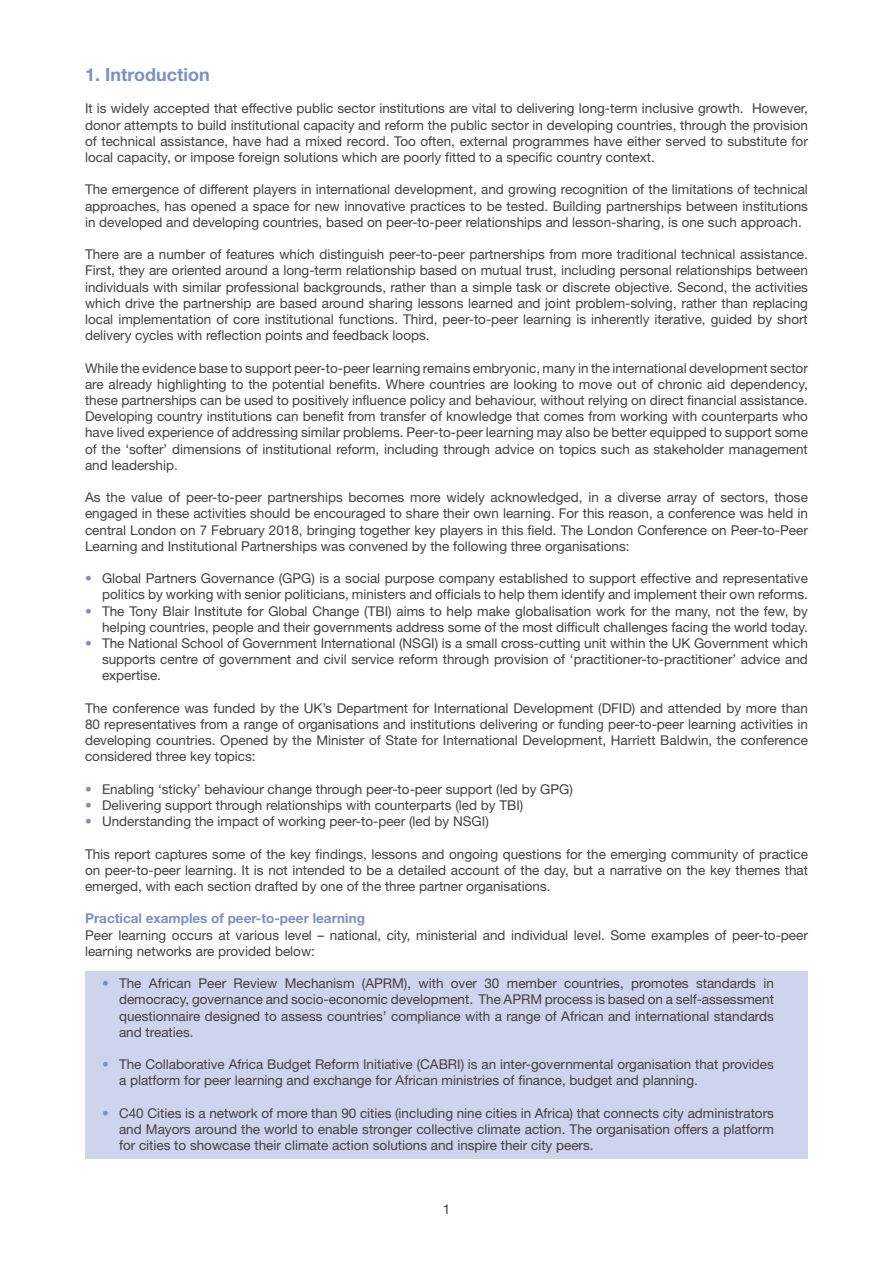
<style>
.page{position:relative;width:893px;height:1263px;background:#fff}
.page>*{position:absolute;margin:0;border:0;box-sizing:border-box;transform-origin:0 0}
.t1{font:700 18px "Helvetica Neue LT Std";color:#7b90c8}
.t2{font:13.5px/16.2px "Helvetica Neue LT Std";color:#414042;text-align:justify}
.t3{font:700 13.5px "Helvetica Neue LT Std";color:#7b90c8}
.s1{color:#7b90c8}
</style>
<div class="page">
<div style="left:85px;top:972px;width:723px;height:187px;background:#ced4ec"></div>
<h1 class="t1" style="left:85px;top:63px;width:126px">1. Introduction</h1>
<p class="t2" style="left:85px;top:100px;width:724px">It is widely accepted that effective public sector institutions are vital to delivering long-term inclusive growth. However, donor attempts to build institutional capacity and reform the public sector in developing countries, through the provision of technical assistance, have had a mixed record. Too often, external programmes have either served to substitute for local capacity, or impose foreign solutions which are poorly fitted to a specific country context.</p>
<p class="t2" style="left:85px;top:181px;width:724px">The emergence of different players in international development, and growing recognition of the limitations of technical approaches, has opened a space for new innovative practices to be tested. Building partnerships between institutions in developed and developing countries, based on peer-to-peer relationships and lesson-sharing, is one such approach.</p>
<p class="t2" style="left:85px;top:246px;width:724px">There are a number of features which distinguish peer-to-peer partnerships from more traditional technical assistance.<br>First, they are oriented around a long-term relationship based on mutual trust, including personal relationships between individuals with similar professional backgrounds, rather than a simple task or discrete objective. Second, the activities which drive the partnership are based around sharing lessons learned and joint problem-solving, rather than replacing local implementation of core institutional functions. Third, peer-to-peer learning is inherently iterative, guided by short delivery cycles with reflection points and feedback loops.</p>
<p class="t2" style="left:85px;top:359px;width:724px">While the evidence base to support peer-to-peer learning remains embryonic, many in the international development sector are already highlighting to the potential benefits. Where countries are looking to move out of chronic aid dependency, these partnerships can be used to positively influence policy and behaviour, without relying on direct financial assistance.<br>Developing country institutions can benefit from transfer of knowledge that comes from working with counterparts who have lived experience of addressing similar problems. Peer-to-peer learning may also be better equipped to support some of the ‘softer’ dimensions of institutional reform, including through advice on topics such as stakeholder management and leadership.</p>
<p class="t2" style="left:85px;top:489px;width:724px">As the value of peer-to-peer partnerships becomes more widely acknowledged, in a diverse array of sectors, those engaged in these activities should be encouraged to share their own learning. For this reason, a conference was held in central London on 7 February 2018, bringing together key players in this field. The London Conference on Peer-to-Peer Learning and Institutional Partnerships was convened by the following three organisations:</p>
<p class="t2" style="left:85px;top:570px;width:724px;text-align:right"><span class="s1">•</span> Global Partners Governance (GPG) is a social purpose company established to support effective and representative politics by working with senior politicians, ministers and officials to help them identify and implement their own reforms.</p>
<p class="t2" style="left:85px;top:602px;width:724px;text-align:right"><span class="s1">•</span> The Tony Blair Institute for Global Change (TBI) aims to help make globalisation work for the many, not the few, by helping countries, people and their governments address some of the most difficult challenges facing the world today.</p>
<p class="t2" style="left:102px;top:635px;width:707px;text-indent:-17px"><span class="s1">•</span> The National School of Government International (NSGI) is a small cross-cutting unit within the UK Government which supports centre of government and civil service reform through provision of ‘practitioner-to-practitioner’ advice and expertise.</p>
<p class="t2" style="left:85px;top:700px;width:724px">The conference was funded by the UK’s Department for International Development (DFID) and attended by more than 80 representatives from a range of organisations and institutions delivering or funding peer-to-peer learning activities in developing countries. Opened by the Minister of State for International Development, Harriett Baldwin, the conference considered three key topics:</p>
<p class="t2" style="left:85px;top:781px;width:489px"><span class="s1">•</span> Enabling ‘sticky’ behaviour change through peer-to-peer support (led by GPG)</p>
<p class="t2" style="left:85px;top:797px;width:440px"><span class="s1">•</span> Delivering support through relationships with counterparts (led by TBI)</p>
<p class="t2" style="left:85px;top:813px;width:405px"><span class="s1">•</span> Understanding the impact of working peer-to-peer (led by NSGI)</p>
<p class="t2" style="left:85px;top:845px;width:724px">This report captures some of the key findings, lessons and ongoing questions for the emerging community of practice on peer-to-peer learning. It is not intended to be a detailed account of the day, but a narrative on the key themes that emerged, with each section drafted by one of the three partner organisations.</p>
<p class="t3" style="left:85px;top:910px;width:281px">Practical examples of peer-to-peer learning</p>
<p class="t2" style="left:85px;top:926px;width:724px">Peer learning occurs at various level – national, city, ministerial and individual level. Some examples of peer-to-peer learning networks are provided below:</p>
<p class="t2" style="left:119px;top:975px;width:656px;text-indent:-17px"><span class="s1">•</span> The African Peer Review Mechanism (APRM), with over 30 member countries, promotes standards in democracy, governance and socio-economic development. The APRM process is based on a self-assessment questionnaire designed to assess countries’ compliance with a range of African and international standards and treaties.</p>
<p class="t2" style="left:119px;top:1056px;width:656px;text-indent:-17px"><span class="s1">•</span> The Collaborative Africa Budget Reform Initiative (CABRI) is an inter-governmental organisation that provides a platform for peer learning and exchange for African ministries of finance, budget and planning.</p>
<p class="t2" style="left:119px;top:1105px;width:656px;text-indent:-17px"><span class="s1">•</span> C40 Cities is a network of more than 90 cities (including nine cities in Africa) that connects city administrators and Mayors around the world to enable stronger collective climate action. The organisation offers a platform for cities to showcase their climate action solutions and inspire their city peers.</p>
<p class="t2" style="left:443px;top:1201px;width:9px">1</p>
</div>
